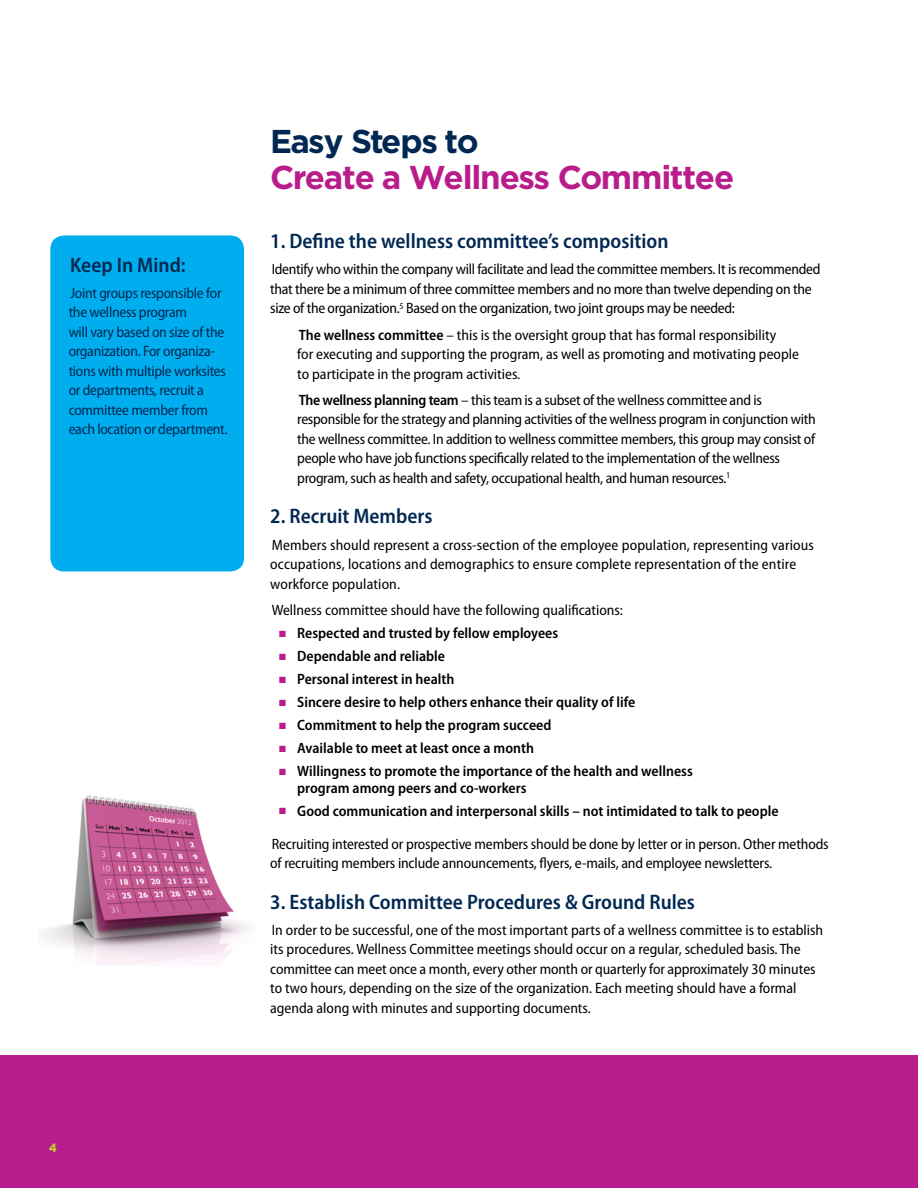
<style>
.page{position:relative;width:918px;height:1188px;background:#fff}
.page>*{position:absolute;margin:0;border:0;box-sizing:border-box;transform-origin:0 0}
.t1{font:700 33px "Gotham";letter-spacing:-.035em;color:#b81d8b}
.t2{font:700 33px "Gotham";letter-spacing:-.05em;color:#002852}
.t3{font:600 semi-condensed 21px "Myriad Pro";color:#002852}
.t4{font:semi-condensed 15px/19.5px "Myriad Pro";letter-spacing:-.01em;color:#000}
.t5{font:600 semi-condensed 15px/16.5px "Myriad Pro";color:#000}
.t6{font:semi-condensed 15px/19.5px "Myriad Pro";letter-spacing:-.02em;color:#002852}
.t7{font:semi-condensed 15px/19.5px "Myriad Pro";letter-spacing:.01em;color:#000}
.t8{font:700 12px "Gotham";color:#c8da2b}
.s1{font-weight:600}
.s2{color:#b81d8b}
</style>
<div class="page">
<div style="left:0;top:1056px;width:918px;height:132px;background:#b81d8b"></div>
<div style="left:50px;top:235px;width:194px;height:336px;background:#00aeef;border-radius:14px"></div>
<img style="left:44px;top:795px;width:204px;height:170px">
<h2 class="t3" style="left:70px;top:253px;width:117px">Keep In Mind:</h2>
<p class="t6" style="left:69px;top:284px;width:160px">Joint groups responsible for the wellness program<br>will vary based on size of the organization. For organiza&shy;tions with multiple worksites or departments, recruit a committee member from each location or department.</p>
<h1 class="t2" style="left:270px;top:123px;width:210px">Easy Steps to</h1>
<h1 class="t1" style="left:270px;top:159px;width:465px">Create a Wellness Committee</h1>
<h2 class="t3" style="left:270px;top:230px;width:400px">1. Define the wellness committee’s composition</h2>
<p class="t4" style="left:270px;top:260px;width:552px">Identify who within the company will facilitate and lead the committee members. It is recommended that there be a minimum of three committee members and no more than twelve depending on the size of the organization.<sup>5</sup> Based on the organization, two joint groups may be needed:</p>
<p class="t4" style="left:297px;top:325px;width:503px"><span class="s1">The wellness committee</span> – this is the oversight group that has formal responsibility<br>for executing and supporting the program, as well as promoting and motivating people to participate in the program activities.</p>
<p class="t4" style="left:297px;top:391px;width:520px"><span class="s1">The wellness planning team</span> – this team is a subset of the wellness committee and is responsible for the strategy and planning activities of the wellness program in conjunction with the wellness committee. In addition to wellness committee members, this group may consist of people who have job functions specifically related to the implementation of the wellness program, such as health and safety, occupational health, and human resources.<sup>1</sup></p>
<h2 class="t3" style="left:270px;top:505px;width:164px">2. Recruit Members</h2>
<p class="t7" style="left:270px;top:535px;width:545px">Members should represent a cross-section of the employee population, representing various occupations, locations and demographics to ensure complete representation of the entire workforce population.</p>
<p class="t4" style="left:272px;top:601px;width:353px">Wellness committee should have the following qualifications:</p>
<p class="t5" style="left:279px;top:625px;width:280px"><span class="s2">■</span> Respected and trusted by fellow employees</p>
<p class="t5" style="left:279px;top:648px;width:167px"><span class="s2">■</span> Dependable and reliable</p>
<p class="t5" style="left:279px;top:671px;width:177px"><span class="s2">■</span> Personal interest in health</p>
<p class="t5" style="left:279px;top:694px;width:357px"><span class="s2">■</span> Sincere desire to help others enhance their quality of life</p>
<p class="t5" style="left:279px;top:717px;width:274px"><span class="s2">■</span> Commitment to help the program succeed</p>
<p class="t5" style="left:279px;top:740px;width:256px"><span class="s2">■</span> Available to meet at least once a month</p>
<p class="t5" style="left:297px;top:763px;width:397px;text-indent:-18px"><span class="s2">■</span> Willingness to promote the importance of the health and wellness program among peers and co-workers</p>
<p class="t5" style="left:279px;top:803px;width:501px"><span class="s2">■</span> Good communication and interpersonal skills – not intimidated to talk to people</p>
<p class="t4" style="left:270px;top:834px;width:560px">Recruiting interested or prospective members should be done by letter or in person. Other methods of recruiting members include announcements, flyers, e-mails, and employee newsletters.</p>
<h2 class="t3" style="left:270px;top:890px;width:426px">3. Establish Committee Procedures &amp; Ground Rules</h2>
<p class="t4" style="left:270px;top:920px;width:555px">In order to be successful, one of the most important parts of a wellness committee is to establish its procedures. Wellness Committee meetings should occur on a regular, scheduled basis. The committee can meet once a month, every other month or quarterly for approximately 30 minutes to two hours, depending on the size of the organization. Each meeting should have a formal agenda along with minutes and supporting documents.</p>
<p class="t8" style="left:49px;top:1140px;width:10px">4</p>
</div>
